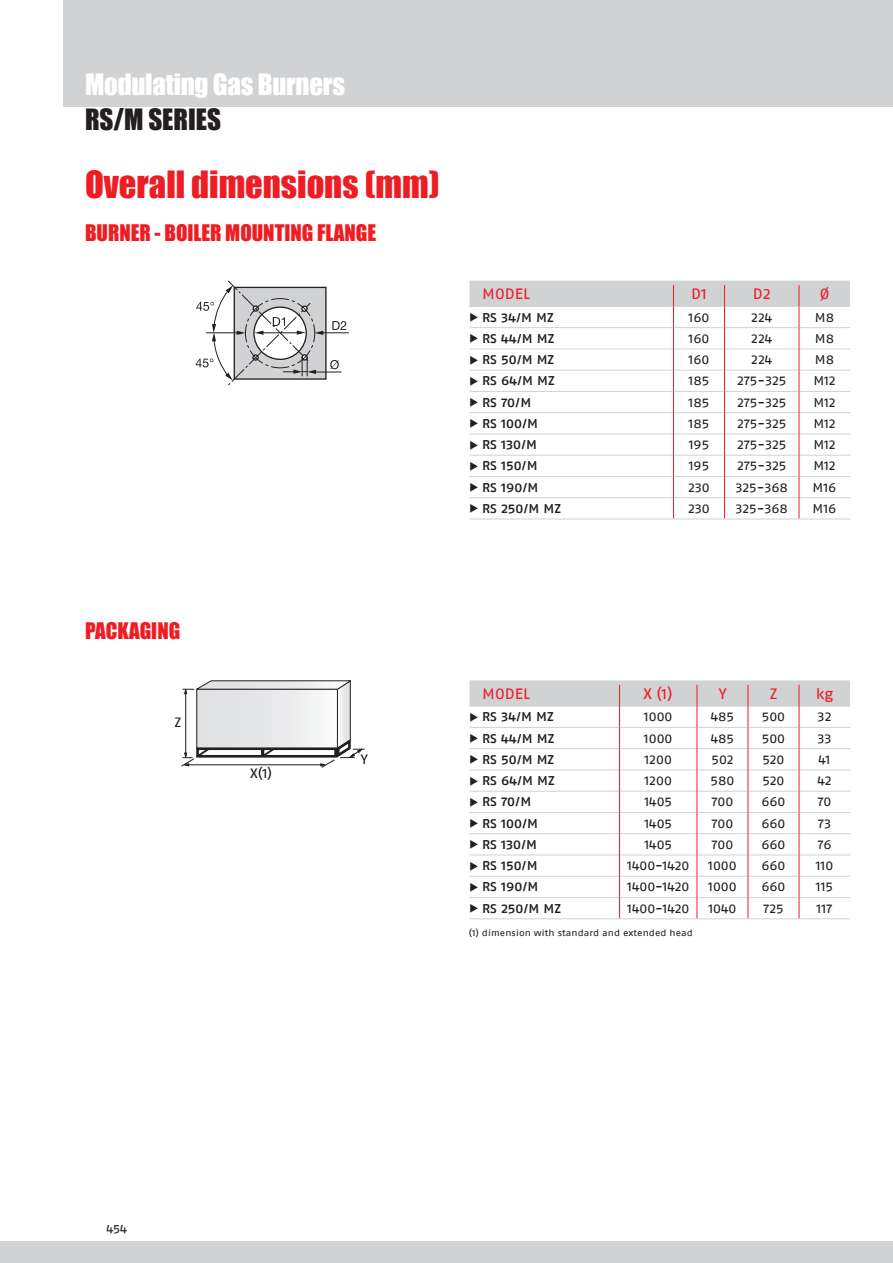
<style>
.page{position:relative;width:893px;height:1263px;background:#fff}
.page>*{position:absolute;margin:0;border:0;box-sizing:border-box;transform-origin:0 0}
.SOTTOtitolo{font:34.5px "Impact";color:#ee1d23}
.TITOLO{font:27px "Impact";letter-spacing:-.01em;color:#fff}
.NOME_prodotto_grigio{font:27px "Impact";color:#231f20}
.ARGOMENTI{font:21px "Impact";color:#ee1d23}
.TESTATA_tabella_Dime{font:15px "Fago Ex Lf";color:#ee1d23}
.t1{font:13.5px "Fago Ex Lf";color:#231f20}
.TESTI_tabella_Dimens{font:12.75px "Fago Ex Lf";letter-spacing:-.005em;color:#231f20}
.TESTI_tabella_Dimens-2{font:500 12.75px "Fago Ex Lf";color:#231f20}
.t2{font:12px "Fago Ex Lf";color:#231f20}
.NOTE{font:9px "Fago Ex Lf";letter-spacing:.01em;color:#231f20}
</style>
<div class="page">
<div style="left:64px;top:0;width:829px;height:106px;background:#d1d2d4"></div>
<div style="left:0;top:1242px;width:893px;height:21px;background:#d1d2d4"></div>
<svg style="left:181px;top:680px;width:184px;height:88px"></svg>
<svg style="left:196px;top:280px;width:153px;height:106px"></svg>
<svg style="left:469px;top:281px;width:381px;height:239px"></svg>
<svg style="left:469px;top:680px;width:381px;height:239px"></svg>
<p class="TITOLO" style="left:85px;top:64px;width:262px">Modulating Gas Burners</p>
<p class="NOME_prodotto_grigio" style="left:85px;top:98px;width:138px">RS/M SERIES</p>
<p class="SOTTOtitolo" style="left:85px;top:158px;width:356px">Overall dimensions (mm)</p>
<p class="ARGOMENTI" style="left:85px;top:216px;width:293px">BURNER - BOILER MOUNTING FLANGE</p>
<p class="TESTATA_tabella_Dime" style="left:482px;top:285px;width:49px">MODEL</p>
<p class="TESTATA_tabella_Dime" style="left:691px;top:285px;width:17px">D1</p>
<p class="TESTATA_tabella_Dime" style="left:753px;top:285px;width:20px">D2</p>
<p class="TESTATA_tabella_Dime" style="left:820px;top:285px;width:11px">Ø</p>
<p class="TESTI_tabella_Dimens-2" style="left:482px;top:309px;width:73px">RS 34/M MZ</p>
<p class="TESTI_tabella_Dimens" style="left:689px;top:310px;width:22px">160</p>
<p class="TESTI_tabella_Dimens" style="left:751px;top:310px;width:23px">224</p>
<p class="TESTI_tabella_Dimens" style="left:815px;top:310px;width:21px">M8</p>
<p class="TESTI_tabella_Dimens-2" style="left:482px;top:331px;width:74px">RS 44/M MZ</p>
<p class="TESTI_tabella_Dimens" style="left:689px;top:331px;width:22px">160</p>
<p class="TESTI_tabella_Dimens" style="left:751px;top:331px;width:23px">224</p>
<p class="TESTI_tabella_Dimens" style="left:815px;top:331px;width:21px">M8</p>
<p class="TESTI_tabella_Dimens-2" style="left:482px;top:352px;width:73px">RS 50/M MZ</p>
<p class="TESTI_tabella_Dimens" style="left:689px;top:352px;width:22px">160</p>
<p class="TESTI_tabella_Dimens" style="left:751px;top:352px;width:23px">224</p>
<p class="TESTI_tabella_Dimens" style="left:815px;top:352px;width:21px">M8</p>
<p class="TESTI_tabella_Dimens-2" style="left:482px;top:373px;width:74px">RS 64/M MZ</p>
<p class="TESTI_tabella_Dimens" style="left:689px;top:373px;width:22px">185</p>
<p class="TESTI_tabella_Dimens" style="left:737px;top:373px;width:51px">275-325</p>
<p class="TESTI_tabella_Dimens" style="left:813px;top:373px;width:24px">M12</p>
<p class="TESTI_tabella_Dimens-2" style="left:482px;top:395px;width:50px">RS 70/M</p>
<p class="TESTI_tabella_Dimens" style="left:689px;top:395px;width:22px">185</p>
<p class="TESTI_tabella_Dimens" style="left:737px;top:395px;width:51px">275-325</p>
<p class="TESTI_tabella_Dimens" style="left:813px;top:395px;width:24px">M12</p>
<p class="TESTI_tabella_Dimens-2" style="left:482px;top:416px;width:57px">RS 100/M</p>
<p class="TESTI_tabella_Dimens" style="left:689px;top:416px;width:22px">185</p>
<p class="TESTI_tabella_Dimens" style="left:737px;top:416px;width:51px">275-325</p>
<p class="TESTI_tabella_Dimens" style="left:813px;top:416px;width:24px">M12</p>
<p class="TESTI_tabella_Dimens-2" style="left:482px;top:437px;width:56px">RS 130/M</p>
<p class="TESTI_tabella_Dimens" style="left:689px;top:437px;width:22px">195</p>
<p class="TESTI_tabella_Dimens" style="left:737px;top:437px;width:51px">275-325</p>
<p class="TESTI_tabella_Dimens" style="left:813px;top:437px;width:24px">M12</p>
<p class="TESTI_tabella_Dimens-2" style="left:482px;top:458px;width:57px">RS 150/M</p>
<p class="TESTI_tabella_Dimens" style="left:689px;top:458px;width:22px">195</p>
<p class="TESTI_tabella_Dimens" style="left:737px;top:458px;width:51px">275-325</p>
<p class="TESTI_tabella_Dimens" style="left:813px;top:458px;width:24px">M12</p>
<p class="TESTI_tabella_Dimens-2" style="left:482px;top:480px;width:58px">RS 190/M</p>
<p class="TESTI_tabella_Dimens" style="left:688px;top:480px;width:23px">230</p>
<p class="TESTI_tabella_Dimens" style="left:735px;top:480px;width:54px">325-368</p>
<p class="TESTI_tabella_Dimens" style="left:813px;top:480px;width:25px">M16</p>
<p class="TESTI_tabella_Dimens-2" style="left:482px;top:501px;width:80px">RS 250/M MZ</p>
<p class="TESTI_tabella_Dimens" style="left:688px;top:501px;width:23px">230</p>
<p class="TESTI_tabella_Dimens" style="left:735px;top:501px;width:54px">325-368</p>
<p class="TESTI_tabella_Dimens" style="left:813px;top:501px;width:25px">M16</p>
<p class="ARGOMENTI" style="left:85px;top:615px;width:97px">PACKAGING</p>
<p class="t1" style="left:174px;top:714px;width:8px">Z</p>
<p class="t1" style="left:251px;top:765px;width:23px">X(1)</p>
<p class="t1" style="left:361px;top:751px;width:9px">Y</p>
<p class="TESTATA_tabella_Dime" style="left:482px;top:685px;width:49px">MODEL</p>
<p class="TESTATA_tabella_Dime" style="left:644px;top:685px;width:30px">X (1)</p>
<p class="TESTATA_tabella_Dime" style="left:719px;top:685px;width:9px">Y</p>
<p class="TESTATA_tabella_Dime" style="left:770px;top:685px;width:9px">Z</p>
<p class="TESTATA_tabella_Dime" style="left:816px;top:685px;width:19px">kg</p>
<p class="TESTI_tabella_Dimens-2" style="left:482px;top:709px;width:73px">RS 34/M MZ</p>
<p class="TESTI_tabella_Dimens" style="left:644px;top:709px;width:30px">1000</p>
<p class="TESTI_tabella_Dimens" style="left:711px;top:709px;width:25px">485</p>
<p class="TESTI_tabella_Dimens" style="left:762px;top:709px;width:25px">500</p>
<p class="TESTI_tabella_Dimens" style="left:818px;top:709px;width:15px">32</p>
<p class="TESTI_tabella_Dimens-2" style="left:482px;top:730px;width:74px">RS 44/M MZ</p>
<p class="TESTI_tabella_Dimens" style="left:644px;top:731px;width:30px">1000</p>
<p class="TESTI_tabella_Dimens" style="left:711px;top:731px;width:25px">485</p>
<p class="TESTI_tabella_Dimens" style="left:762px;top:731px;width:25px">500</p>
<p class="TESTI_tabella_Dimens" style="left:817px;top:731px;width:16px">33</p>
<p class="TESTI_tabella_Dimens-2" style="left:482px;top:752px;width:73px">RS 50/M MZ</p>
<p class="TESTI_tabella_Dimens" style="left:645px;top:752px;width:29px">1200</p>
<p class="TESTI_tabella_Dimens" style="left:711px;top:752px;width:24px">502</p>
<p class="TESTI_tabella_Dimens" style="left:763px;top:752px;width:23px">520</p>
<p class="TESTI_tabella_Dimens" style="left:819px;top:752px;width:13px">41</p>
<p class="TESTI_tabella_Dimens-2" style="left:482px;top:773px;width:74px">RS 64/M MZ</p>
<p class="TESTI_tabella_Dimens" style="left:645px;top:773px;width:29px">1200</p>
<p class="TESTI_tabella_Dimens" style="left:711px;top:773px;width:25px">580</p>
<p class="TESTI_tabella_Dimens" style="left:763px;top:773px;width:23px">520</p>
<p class="TESTI_tabella_Dimens" style="left:817px;top:773px;width:16px">42</p>
<p class="TESTI_tabella_Dimens-2" style="left:482px;top:794px;width:50px">RS 70/M</p>
<p class="TESTI_tabella_Dimens" style="left:644px;top:794px;width:29px">1405</p>
<p class="TESTI_tabella_Dimens" style="left:712px;top:794px;width:23px">700</p>
<p class="TESTI_tabella_Dimens" style="left:761px;top:794px;width:26px">660</p>
<p class="TESTI_tabella_Dimens" style="left:818px;top:794px;width:15px">70</p>
<p class="TESTI_tabella_Dimens-2" style="left:482px;top:816px;width:57px">RS 100/M</p>
<p class="TESTI_tabella_Dimens" style="left:644px;top:816px;width:29px">1405</p>
<p class="TESTI_tabella_Dimens" style="left:712px;top:816px;width:23px">700</p>
<p class="TESTI_tabella_Dimens" style="left:761px;top:816px;width:26px">660</p>
<p class="TESTI_tabella_Dimens" style="left:818px;top:816px;width:15px">73</p>
<p class="TESTI_tabella_Dimens-2" style="left:482px;top:837px;width:56px">RS 130/M</p>
<p class="TESTI_tabella_Dimens" style="left:644px;top:837px;width:29px">1405</p>
<p class="TESTI_tabella_Dimens" style="left:712px;top:837px;width:23px">700</p>
<p class="TESTI_tabella_Dimens" style="left:761px;top:837px;width:26px">660</p>
<p class="TESTI_tabella_Dimens" style="left:818px;top:837px;width:15px">76</p>
<p class="TESTI_tabella_Dimens-2" style="left:482px;top:858px;width:57px">RS 150/M</p>
<p class="TESTI_tabella_Dimens" style="left:627px;top:858px;width:64px">1400-1420</p>
<p class="TESTI_tabella_Dimens" style="left:708px;top:858px;width:30px">1000</p>
<p class="TESTI_tabella_Dimens" style="left:761px;top:858px;width:26px">660</p>
<p class="TESTI_tabella_Dimens" style="left:816px;top:858px;width:19px">110</p>
<p class="TESTI_tabella_Dimens-2" style="left:482px;top:879px;width:58px">RS 190/M</p>
<p class="TESTI_tabella_Dimens" style="left:627px;top:879px;width:64px">1400-1420</p>
<p class="TESTI_tabella_Dimens" style="left:708px;top:879px;width:30px">1000</p>
<p class="TESTI_tabella_Dimens" style="left:761px;top:879px;width:26px">660</p>
<p class="TESTI_tabella_Dimens" style="left:816px;top:879px;width:19px">115</p>
<p class="TESTI_tabella_Dimens-2" style="left:482px;top:901px;width:80px">RS 250/M MZ</p>
<p class="TESTI_tabella_Dimens" style="left:627px;top:901px;width:64px">1400-1420</p>
<p class="TESTI_tabella_Dimens" style="left:708px;top:901px;width:30px">1040</p>
<p class="TESTI_tabella_Dimens" style="left:763px;top:901px;width:22px">725</p>
<p class="TESTI_tabella_Dimens" style="left:817px;top:901px;width:17px">117</p>
<p class="NOTE" style="left:469px;top:928px;width:225px">(1) dimension with standard and extended head</p>
<p class="t2" style="left:106px;top:1222px;width:22px">454</p>
</div>
